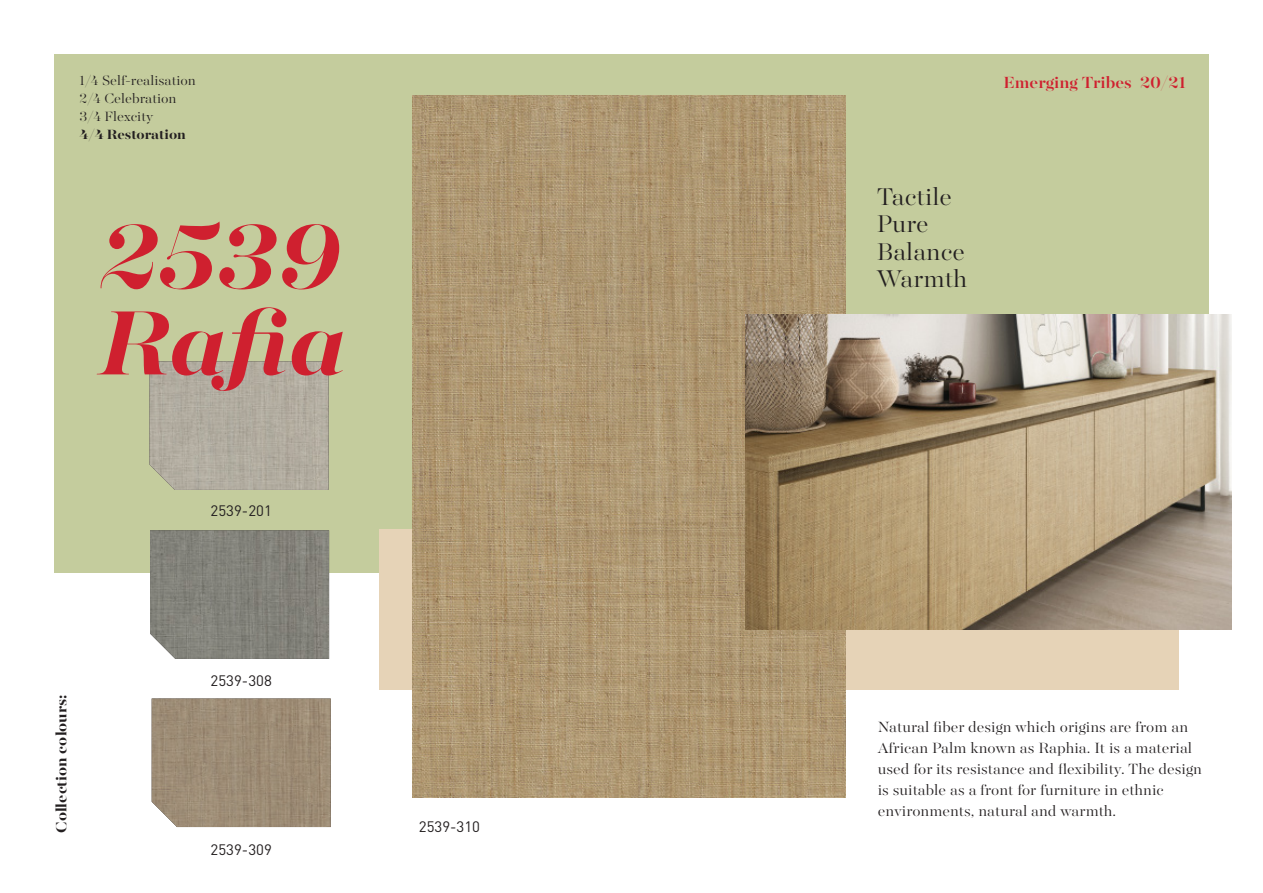
<style>
.page{position:relative;width:1263px;height:893px;background:#fff}
.page>*{position:absolute;margin:0;border:0;box-sizing:border-box;transform-origin:0 0}
.t1{font:italic 700 101.85px "Majesti Banner";color:#cf202f}
.t2{font:300 27px "Majesti Banner";color:#231f20}
.t3{font:500 18px "Majesti Banner";color:#cf202f}
.t4{font:300 16.5px/21px "Majesti Banner";color:#231f20}
.t5{font:700 16.5px "Majesti Banner";color:#231f20}
.t6{font:300 15px "Majesti Banner";color:#231f20}
.t7{font:15px "DIN Pro";color:#231f20}
.t8{font:700 15px "Majesti Banner";color:#231f20}
</style>
<div class="page">
<div style="left:54px;top:54px;width:1155px;height:518px;background:#c4cc9d"></div>
<div style="left:379px;top:530px;width:800px;height:159px;background:#e6d3b7"></div>
<img style="left:412px;top:95px;width:433px;height:703px">
<img style="left:745px;top:314px;width:486px;height:315px">
<img style="left:149px;top:361px;width:180px;height:129px">
<img style="left:150px;top:530px;width:179px;height:129px">
<img style="left:152px;top:698px;width:179px;height:129px">
<p class="t6" style="left:80px;top:71px;width:118px">1/4 Self-realisation</p>
<p class="t6" style="left:80px;top:89px;width:99px">2/4 Celebration</p>
<p class="t6" style="left:80px;top:107px;width:75px">3/4 Flexcity</p>
<p class="t8" style="left:80px;top:125px;width:108px">4/4 Restoration</p>
<p class="t1" style="left:100px;top:190px;width:243px">2539</p>
<p class="t1" style="left:100px;top:276px;width:249px">Rafia</p>
<p class="t7" style="left:211px;top:501px;width:63px">2539-201</p>
<p class="t5" style="left:51px;top:833px;width:140px;rotate:-90deg">Collection colours:</p>
<p class="t7" style="left:211px;top:670px;width:63px">2539-308</p>
<p class="t7" style="left:211px;top:839px;width:63px">2539-309</p>
<p class="t7" style="left:419px;top:816px;width:63px">2539-310</p>
<p class="t3" style="left:1003px;top:70px;width:184px">Emerging Tribes 20/21</p>
<p class="t2" style="left:877px;top:179px;width:77px">Tactile</p>
<p class="t2" style="left:877px;top:206px;width:54px">Pure</p>
<p class="t2" style="left:877px;top:234px;width:90px">Balance</p>
<p class="t2" style="left:877px;top:261px;width:92px">Warmth</p>
<p class="t4" style="left:878px;top:718px;width:326px">Natural fiber design which origins are from an African Palm known as Raphia. It is a material used for its resistance and flexibility. The design is suitable as a front for furniture in ethnic environments, natural and warmth.</p>
</div>
